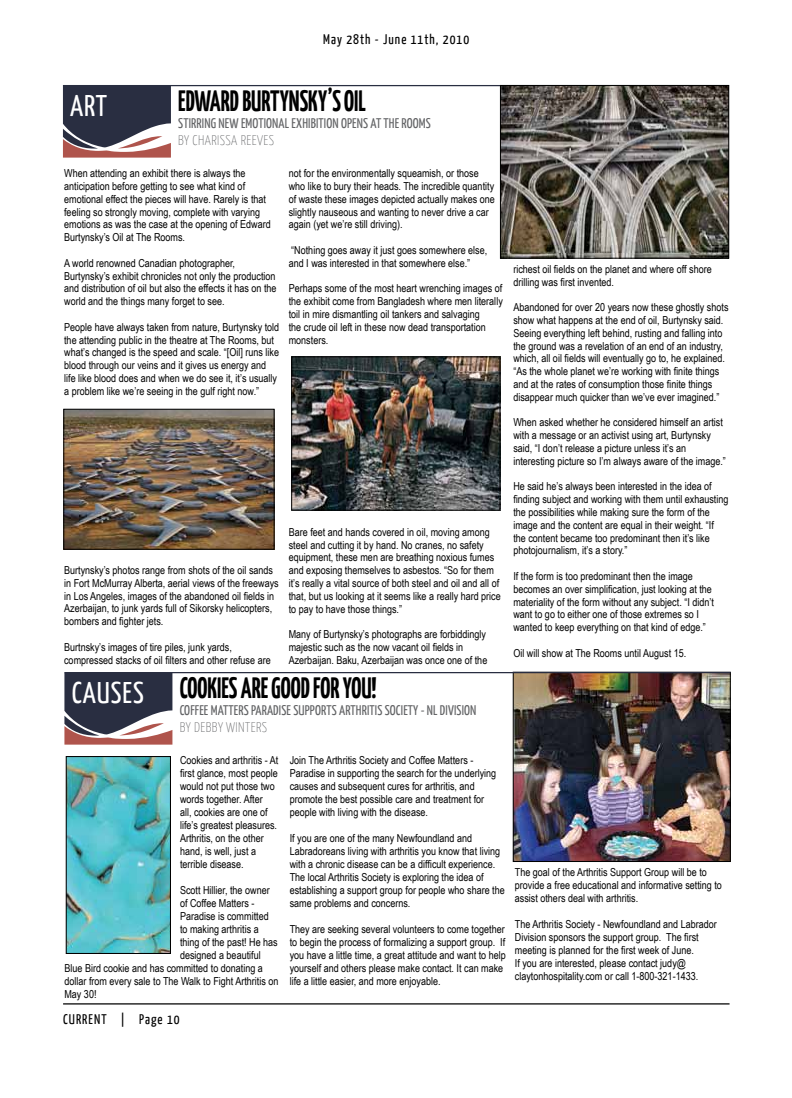
<style>
.page{position:relative;width:792px;height:1098px;background:#fff}
.page>*{position:absolute;margin:0;border:0;box-sizing:border-box;transform-origin:0 0}
.t1{font:30px "Yanone Kaffeesatz";color:#fff}
.t2{font:700 29.5px "Yanone Kaffeesatz";color:#000;scale:.85 1}
.t3{font:14px "Yanone Kaffeesatz";letter-spacing:.01em;color:#636466}
.t4{font:14px "Yanone Kaffeesatz";letter-spacing:.075em;color:#000}
.t5{font:100 14px "Yanone Kaffeesatz";letter-spacing:.03em;color:#636466}
.t6{font:11px/12.8px "Arial Narrow";color:#000}
.s1{font-weight:400;font-size:30px;color:#fff}
</style>
<div class="page">
<hr style="left:63px;top:1003px;width:667px;height:2px;background:#000">
<svg style="left:63px;top:86px;width:108px;height:72px;background:#5a515d"></svg>
<hr style="left:63px;top:85px;width:666px;height:1px;background:#292e41">
<img style="left:502px;top:87px;width:225px;height:169px">
<div style="left:500px;top:85px;width:229px;height:173px;border:1px solid #000"></div>
<img style="left:515px;top:674px;width:214px;height:186px">
<div style="left:513px;top:672px;width:218px;height:190px;border:1px solid #000"></div>
<svg style="left:64px;top:673px;width:108px;height:72px;background:#5a515e"></svg>
<hr style="left:64px;top:672px;width:667px;height:1px;background:#292e41">
<img style="left:293px;top:359px;width:205px;height:149px">
<div style="left:291px;top:357px;width:209px;height:153px;border:1px solid #000"></div>
<img style="left:68px;top:758px;width:101px;height:194px">
<div style="left:66px;top:756px;width:105px;height:198px;border:1px solid #000"></div>
<img style="left:65px;top:411px;width:207px;height:137px">
<div style="left:63px;top:409px;width:211px;height:141px;border:1px solid #000"></div>
<p class="t4" style="left:323px;top:30px;width:148px">MAY 28TH - JUNE 11TH, 2010</p>
<h1 class="t1" style="left:70px;top:87px;width:26px">ART</h1>
<h2 class="t2" style="left:178px;top:81px;width:222px">EDWARD BURTYNSKY’S OIL</h2>
<p class="t3" style="left:178px;top:114px;width:254px">STIRRING NEW EMOTIONAL EXHIBITION OPENS AT THE ROOMS</p>
<p class="t5" style="left:178px;top:132px;width:97px">BY CHARISSA REEVES</p>
<p class="t6" style="left:64px;top:167px;width:208px">When attending an exhibit there is always the anticipation before getting to see what kind of emotional effect the pieces will have. Rarely is that feeling so strongly moving, complete with varying emotions as was the case at the opening of Edward Burtynsky’s Oil at The Rooms.</p>
<p class="t6" style="left:64px;top:256px;width:214px">A world renowned Canadian photographer, Burtynsky’s exhibit chronicles not only the production and distribution of oil but also the effects it has on the world and the things many forget to see.</p>
<p class="t6" style="left:64px;top:320px;width:217px">People have always taken from nature, Burtynsky told the attending public in the theatre at The Rooms, but what’s changed is the speed and scale. “[Oil] runs like blood through our veins and it gives us energy and life like blood does and when we do see it, it’s usually a problem like we’re seeing in the gulf right now.”</p>
<p class="t6" style="left:289px;top:167px;width:208px">not for the environmentally squeamish, or those who like to bury their heads. The incredible quantity of waste these images depicted actually makes one slightly nauseous and wanting to never drive a car again (yet we’re still driving).</p>
<p class="t6" style="left:289px;top:243px;width:200px">“Nothing goes away it just goes somewhere else, and I was interested in that somewhere else.”</p>
<p class="t6" style="left:289px;top:282px;width:216px">Perhaps some of the most heart wrenching images of the exhibit come from Bangladesh where men literally toil in mire dismantling oil tankers and salvaging<br>the crude oil left in these now dead transportation monsters.</p>
<p class="t6" style="left:64px;top:563px;width:216px">Burtynsky’s photos range from shots of the oil sands in Fort McMurray Alberta, aerial views of the freeways in Los Angeles, images of the abandoned oil fields in Azerbaijan, to junk yards full of Sikorsky helicopters, bombers and fighter jets.</p>
<p class="t6" style="left:64px;top:640px;width:208px">Burtnsky’s images of tire piles, junk yards, compressed stacks of oil filters and other refuse are</p>
<p class="t6" style="left:289px;top:525px;width:214px">Bare feet and hands covered in oil, moving among steel and cutting it by hand. No cranes, no safety equipment, these men are breathing noxious fumes and exposing themselves to asbestos. “So for them it’s really a vital source of both steel and oil and all of that, but us looking at it seems like a really hard price to pay to have those things.”</p>
<p class="t6" style="left:289px;top:627px;width:200px">Many of Burtynsky’s photographs are forbiddingly majestic such as the now vacant oil fields in<br>Azerbaijan. Baku, Azerbaijan was once one of the</p>
<p class="t6" style="left:513px;top:262px;width:200px">richest oil fields on the planet and where off shore drilling was first invented.</p>
<p class="t6" style="left:513px;top:300px;width:217px">Abandoned for over 20 years now these ghostly shots show what happens at the end of oil, Burtynsky said.<br>Seeing everything left behind, rusting and falling into the ground was a revelation of an end of an industry, which, all oil fields will eventually go to, he explained. “As the whole planet we’re working with finite things and at the rates of consumption those finite things disappear much quicker than we’ve ever imagined.”</p>
<p class="t6" style="left:513px;top:416px;width:214px">When asked whether he considered himself an artist with a message or an activist using art, Burtynsky said, “I don’t release a picture unless it’s an interesting picture so I’m always aware of the image.”</p>
<p class="t6" style="left:513px;top:480px;width:217px">He said he’s always been interested in the idea of finding subject and working with them until exhausting the possibilities while making sure the form of the image and the content are equal in their weight. “If the content became too predominant then it’s like photojournalism, it’s a story.”</p>
<p class="t6" style="left:513px;top:569px;width:202px">If the form is too predominant then the image becomes an over simplification, just looking at the materiality of the form without any subject. “I didn’t want to go to either one of those extremes so I wanted to keep everything on that kind of edge.”</p>
<p class="t6" style="left:513px;top:646px;width:174px">Oil will show at The Rooms until August 15.</p>
<h2 class="t2" style="left:72px;top:668px;width:360px"><span class="s1">CAUSES</span> COOKIES ARE GOOD FOR YOU!</h2>
<p class="t3" style="left:180px;top:701px;width:297px">COFFEE MATTERS PARADISE SUPPORTS ARTHRITIS SOCIETY - NL DIVISION</p>
<p class="t5" style="left:180px;top:719px;width:89px">BY DEBBY WINTERS</p>
<p class="t6" style="left:180px;top:753px;width:100px">Cookies and arthritis - At first glance, most people would not put those two words together. After<br>all, cookies are one of life’s greatest pleasures.<br>Arthritis, on the other hand, is well, just a terrible disease.</p>
<p class="t6" style="left:180px;top:883px;width:91px">Scott Hillier, the owner</p>
<p class="t6" style="left:180px;top:896px;width:76px">of Coffee Matters -</p>
<p class="t6" style="left:180px;top:909px;width:90px">Paradise is committed</p>
<p class="t6" style="left:180px;top:922px;width:80px">to making arthritis a</p>
<p class="t6" style="left:180px;top:935px;width:99px">thing of the past! He has</p>
<p class="t6" style="left:180px;top:948px;width:82px">designed a beautiful</p>
<p class="t6" style="left:64px;top:961px;width:200px">Blue Bird cookie and has committed to donating a</p>
<p class="t6" style="left:64px;top:974px;width:216px">dollar from every sale to The Walk to Fight Arthritis on</p>
<p class="t6" style="left:64px;top:987px;width:34px">May 30!</p>
<p class="t6" style="left:290px;top:753px;width:208px">Join The Arthritis Society and Coffee Matters - Paradise in supporting the search for the underlying causes and subsequent cures for arthritis, and promote the best possible care and treatment for people with living with the disease.</p>
<p class="t6" style="left:290px;top:831px;width:217px">If you are one of the many Newfoundland and Labradoreans living with arthritis you know that living with a chronic disease can be a difficult experience.<br>The local Arthritis Society is exploring the idea of establishing a support group for people who share the same problems and concerns.</p>
<p class="t6" style="left:290px;top:922px;width:218px">They are seeking several volunteers to come together to begin the process of formalizing a support group. If you have a little time, a great attitude and want to help yourself and others please make contact. It can make life a little easier, and more enjoyable.</p>
<p class="t4" style="left:63px;top:1010px;width:118px">CURRENT | PAGE 10</p>
<p class="t6" style="left:515px;top:865px;width:209px">The goal of the Arthritis Support Group will be to provide a free educational and informative setting to assist others deal with arthritis.</p>
<p class="t6" style="left:515px;top:917px;width:204px">The Arthritis Society - Newfoundland and Labrador Division sponsors the support group. The first meeting is planned for the first week of June.<br>If you are interested, please contact judy@ claytonhospitality.com or call 1-800-321-1433.</p>
</div>
